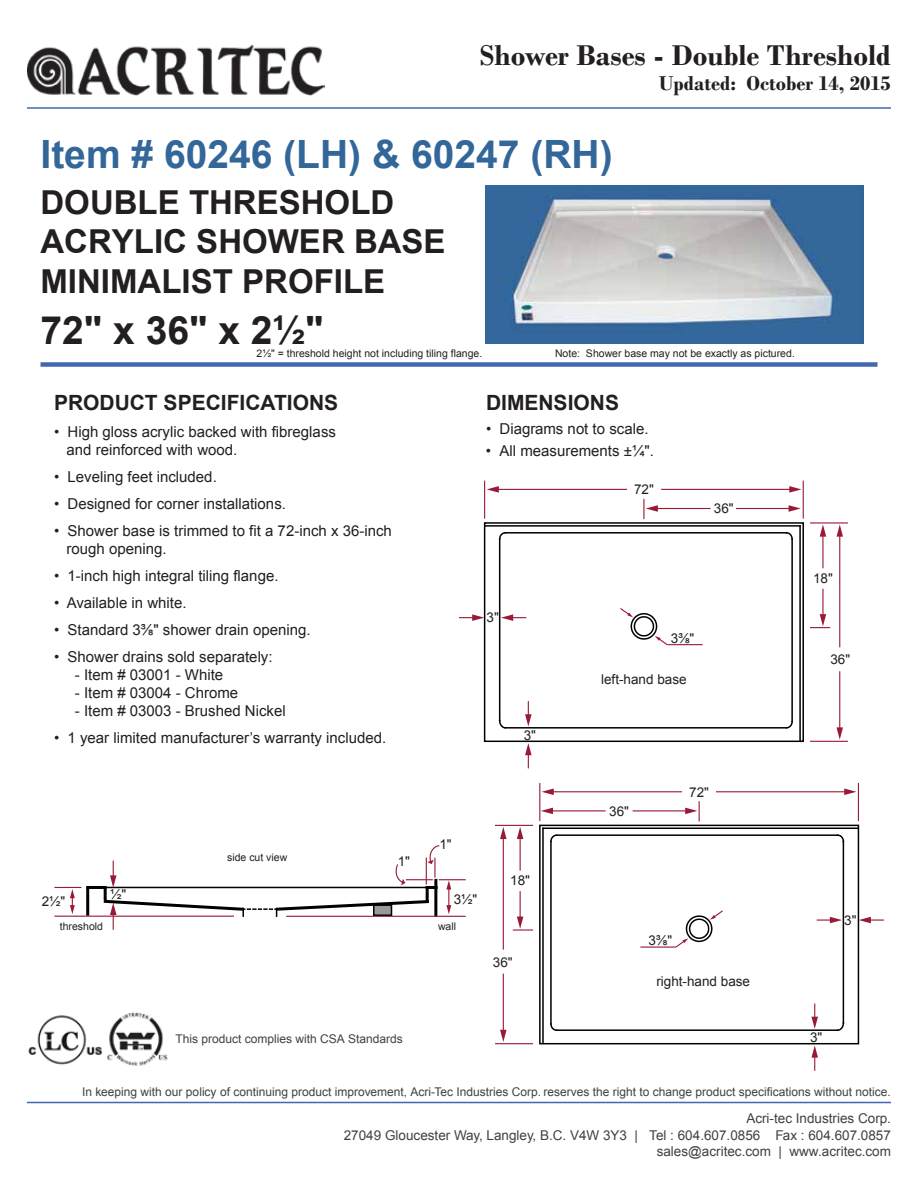
<style>
.page{position:relative;width:918px;height:1188px;background:#fff}
.page>*{position:absolute;margin:0;border:0;box-sizing:border-box;transform-origin:0 0}
.t1{font:700 39px "Arial";color:#33679a}
.t2{font:700 39px "Arial";color:#231f20}
.t3{font:700 33px/39.6px "Arial";color:#231f20}
.t4{font:700 30px "Bodoni";color:#231f20}
.t5{font:700 21px "Arial";color:#231f20}
.t6{font:700 21px "Bodoni";color:#231f20}
.t7{font:15px/18px "Arial";color:#231f20}
.t8{font:13.5px/16.2px "Arial";color:#414042;text-align:right}
.t9{font:13.5px "Arial";color:#231f20}
.t10{font:12px "Arial";color:#414042}
.t11{font:10.5px "Arial";color:#231f20}
</style>
<div class="page">
<img style="left:27px;top:44px;width:297px;height:52px">
<hr style="left:27px;top:1102px;width:864px;height:1px;background:#4167b0">
<hr style="left:27px;top:107px;width:864px;height:2px;background:#4167b0">
<div style="left:40px;top:362px;width:838px;height:5px;background:#4167b0"></div>
<hr style="left:86px;top:889px;width:3px;height:25px;background:#010101">
<hr style="left:88px;top:886px;width:17px;height:3px;background:#010101">
<hr style="left:54px;top:916px;width:180px;height:1px;background:#991a37">
<svg style="left:54px;top:887px;width:27px;height:27px"></svg>
<svg style="left:102px;top:845px;width:364px;height:85px"></svg>
<img style="left:28px;top:1012px;width:140px;height:54px">
<hr style="left:484px;top:481px;width:1px;height:38px;background:#991a37">
<hr style="left:803px;top:481px;width:1px;height:38px;background:#991a37">
<hr style="left:497px;top:489px;width:130px;height:1px;background:#991a37">
<svg style="left:487px;top:486px;width:12px;height:7px"></svg>
<hr style="left:661px;top:489px;width:131px;height:1px;background:#991a37">
<svg style="left:789px;top:486px;width:13px;height:7px"></svg>
<hr style="left:667px;top:644px;width:36px;height:1px;background:#991a37">
<svg style="left:620px;top:608px;width:49px;height:38px"></svg>
<hr style="left:486px;top:525px;width:314px;height:2px;background:#010101">
<div style="left:484px;top:522px;width:320px;height:220px;border:2px solid #010101"></div>
<hr style="left:799px;top:526px;width:2px;height:215px;background:#010101">
<hr style="left:499px;top:539px;width:1px;height:182px;background:#010101">
<hr style="left:505px;top:727px;width:281px;height:2px;background:#010101">
<hr style="left:791px;top:539px;width:2px;height:183px;background:#010101">
<hr style="left:505px;top:532px;width:281px;height:2px;background:#010101">
<svg style="left:498px;top:719px;width:9px;height:10px"></svg>
<svg style="left:498px;top:532px;width:9px;height:9px"></svg>
<svg style="left:785px;top:720px;width:8px;height:9px"></svg>
<svg style="left:785px;top:532px;width:8px;height:9px"></svg>
<hr style="left:656px;top:508px;width:55px;height:1px;background:#991a37">
<svg style="left:643px;top:499px;width:15px;height:20px"></svg>
<hr style="left:736px;top:508px;width:55px;height:1px;background:#991a37">
<svg style="left:789px;top:505px;width:12px;height:7px"></svg>
<hr style="left:810px;top:522px;width:38px;height:2px;background:#991a37">
<hr style="left:810px;top:741px;width:38px;height:1px;background:#991a37">
<hr style="left:839px;top:534px;width:1px;height:113px;background:#991a37">
<svg style="left:836px;top:524px;width:7px;height:13px"></svg>
<hr style="left:839px;top:671px;width:1px;height:59px;background:#991a37">
<svg style="left:836px;top:727px;width:7px;height:13px"></svg>
<hr style="left:822px;top:534px;width:2px;height:34px;background:#991a37">
<svg style="left:820px;top:524px;width:6px;height:13px"></svg>
<hr style="left:822px;top:589px;width:2px;height:27px;background:#991a37">
<svg style="left:810px;top:614px;width:20px;height:14px"></svg>
<svg style="left:525px;top:701px;width:7px;height:25px"></svg>
<svg style="left:525px;top:743px;width:7px;height:25px"></svg>
<svg style="left:459px;top:614px;width:25px;height:7px"></svg>
<svg style="left:501px;top:614px;width:25px;height:7px"></svg>
<hr style="left:858px;top:783px;width:1px;height:38px;background:#991a37">
<hr style="left:539px;top:783px;width:1px;height:38px;background:#991a37">
<hr style="left:716px;top:791px;width:130px;height:1px;background:#991a37">
<svg style="left:844px;top:789px;width:12px;height:6px"></svg>
<hr style="left:552px;top:791px;width:130px;height:1px;background:#991a37">
<svg style="left:542px;top:789px;width:12px;height:6px"></svg>
<hr style="left:640px;top:947px;width:36px;height:1px;background:#991a37">
<svg style="left:674px;top:910px;width:49px;height:38px"></svg>
<hr style="left:543px;top:828px;width:315px;height:1px;background:#010101">
<div style="left:539px;top:825px;width:320px;height:219px;border:2px solid #010101"></div>
<hr style="left:542px;top:828px;width:2px;height:215px;background:#010101">
<hr style="left:843px;top:841px;width:1px;height:182px;background:#010101">
<hr style="left:557px;top:1029px;width:281px;height:2px;background:#010101">
<hr style="left:550px;top:841px;width:2px;height:183px;background:#010101">
<hr style="left:557px;top:834px;width:281px;height:2px;background:#010101">
<svg style="left:836px;top:1021px;width:9px;height:10px"></svg>
<svg style="left:836px;top:834px;width:9px;height:9px"></svg>
<svg style="left:550px;top:1022px;width:8px;height:9px"></svg>
<svg style="left:550px;top:834px;width:8px;height:9px"></svg>
<hr style="left:633px;top:810px;width:54px;height:1px;background:#991a37">
<svg style="left:685px;top:801px;width:15px;height:21px"></svg>
<hr style="left:551px;top:810px;width:55px;height:1px;background:#991a37">
<svg style="left:541px;top:808px;width:12px;height:6px"></svg>
<hr style="left:495px;top:825px;width:38px;height:1px;background:#991a37">
<hr style="left:495px;top:1043px;width:38px;height:1px;background:#991a37">
<hr style="left:503px;top:837px;width:1px;height:113px;background:#991a37">
<svg style="left:500px;top:827px;width:7px;height:12px"></svg>
<hr style="left:503px;top:974px;width:1px;height:58px;background:#991a37">
<svg style="left:500px;top:1030px;width:7px;height:12px"></svg>
<hr style="left:513px;top:929px;width:20px;height:2px;background:#991a37">
<hr style="left:520px;top:837px;width:1px;height:34px;background:#991a37">
<svg style="left:517px;top:827px;width:6px;height:12px"></svg>
<svg style="left:517px;top:891px;width:6px;height:38px"></svg>
<svg style="left:811px;top:1004px;width:7px;height:25px"></svg>
<svg style="left:811px;top:1045px;width:7px;height:26px"></svg>
<svg style="left:859px;top:917px;width:25px;height:6px"></svg>
<svg style="left:817px;top:917px;width:25px;height:6px"></svg>
<img style="left:486px;top:185px;width:378px;height:159px">
<h3 class="t4" style="left:480px;top:37px;width:413px">Shower Bases - Double Threshold</h3>
<h3 class="t6" style="left:659px;top:70px;width:234px">Updated: October 14, 2015</h3>
<h1 class="t1" style="left:40px;top:129px;width:574px">Item # 60246 (LH) &amp; 60247 (RH)</h1>
<h2 class="t3" style="left:40px;top:183px;width:407px">DOUBLE THRESHOLD<br>ACRYLIC SHOWER BASE<br>MINIMALIST PROFILE</h2>
<h1 class="t2" style="left:40px;top:304px;width:285px">72" x 36" x 2½"</h1>
<p class="t11" style="left:256px;top:346px;width:227px">2½" = threshold height not including tiling flange.</p>
<p class="t11" style="left:555px;top:346px;width:241px">Note: Shower base may not be exactly as pictured.</p>
<h3 class="t5" style="left:54px;top:388px;width:286px">PRODUCT SPECIFICATIONS</h3>
<p class="t7" style="left:67px;top:422px;width:271px;text-indent:-13px">• High gloss acrylic backed with fibreglass and reinforced with wood.</p>
<p class="t7" style="left:54px;top:467px;width:164px">• Leveling feet included.</p>
<p class="t7" style="left:54px;top:494px;width:234px">• Designed for corner installations.</p>
<p class="t7" style="left:67px;top:521px;width:327px;text-indent:-13px">• Shower base is trimmed to fit a 72-inch x 36-inch rough opening.</p>
<p class="t7" style="left:54px;top:566px;width:226px">• 1-inch high integral tiling flange.</p>
<p class="t7" style="left:54px;top:593px;width:134px">• Available in white.</p>
<p class="t7" style="left:54px;top:620px;width:258px">• Standard 3⅜" shower drain opening.</p>
<p class="t7" style="left:54px;top:647px;width:220px">• Shower drains sold separately:</p>
<p class="t7" style="left:75px;top:665px;width:150px">- Item # 03001 - White</p>
<p class="t7" style="left:75px;top:683px;width:165px">- Item # 03004 - Chrome</p>
<p class="t7" style="left:75px;top:701px;width:212px">- Item # 03003 - Brushed Nickel</p>
<p class="t7" style="left:54px;top:728px;width:334px">• 1 year limited manufacturer’s warranty included.</p>
<h3 class="t5" style="left:486px;top:388px;width:135px">DIMENSIONS</h3>
<p class="t7" style="left:486px;top:419px;width:164px">• Diagrams not to scale.</p>
<p class="t7" style="left:486px;top:442px;width:170px">• All measurements ±¼".</p>
<p class="t9" style="left:634px;top:481px;width:21px">72"</p>
<p class="t9" style="left:714px;top:500px;width:21px">36"</p>
<p class="t9" style="left:487px;top:609px;width:14px">3"</p>
<p class="t9" style="left:524px;top:726px;width:14px">3"</p>
<p class="t9" style="left:671px;top:629px;width:25px">3⅜"</p>
<p class="t9" style="left:601px;top:670px;width:87px">left-hand base</p>
<p class="t9" style="left:42px;top:892px;width:25px">2½"</p>
<p class="t9" style="left:110px;top:885px;width:18px">½"</p>
<p class="t11" style="left:227px;top:850px;width:62px">side cut view</p>
<p class="t9" style="left:398px;top:852px;width:14px">1"</p>
<p class="t9" style="left:439px;top:835px;width:14px">1"</p>
<p class="t9" style="left:454px;top:890px;width:25px">3½"</p>
<p class="t11" style="left:60px;top:919px;width:45px">threshold</p>
<p class="t11" style="left:438px;top:919px;width:20px">wall</p>
<p class="t9" style="left:510px;top:872px;width:21px">18"</p>
<p class="t9" style="left:493px;top:953px;width:21px">36"</p>
<p class="t9" style="left:609px;top:802px;width:21px">36"</p>
<p class="t9" style="left:689px;top:783px;width:21px">72"</p>
<p class="t9" style="left:649px;top:931px;width:25px">3⅜"</p>
<p class="t9" style="left:656px;top:972px;width:95px">right-hand base</p>
<p class="t9" style="left:813px;top:569px;width:21px">18"</p>
<p class="t9" style="left:830px;top:651px;width:21px">36"</p>
<p class="t9" style="left:844px;top:911px;width:14px">3"</p>
<p class="t10" style="left:176px;top:1031px;width:229px">This product complies with CSA Standards</p>
<p class="t9" style="left:810px;top:1029px;width:14px">3"</p>
<p class="t10" style="left:82px;top:1084px;width:810px">In keeping with our policy of continuing product improvement, Acri-Tec Industries Corp. reserves the right to change product specifications without notice.</p>
<p class="t8" style="left:344px;top:1111px;width:549px">Acri-tec Industries Corp.<br>27049 Gloucester Way, Langley, B.C. V4W 3Y3 | Tel : 604.607.0856 Fax : 604.607.0857 sales@acritec.com | www.acritec.com</p>
</div>
